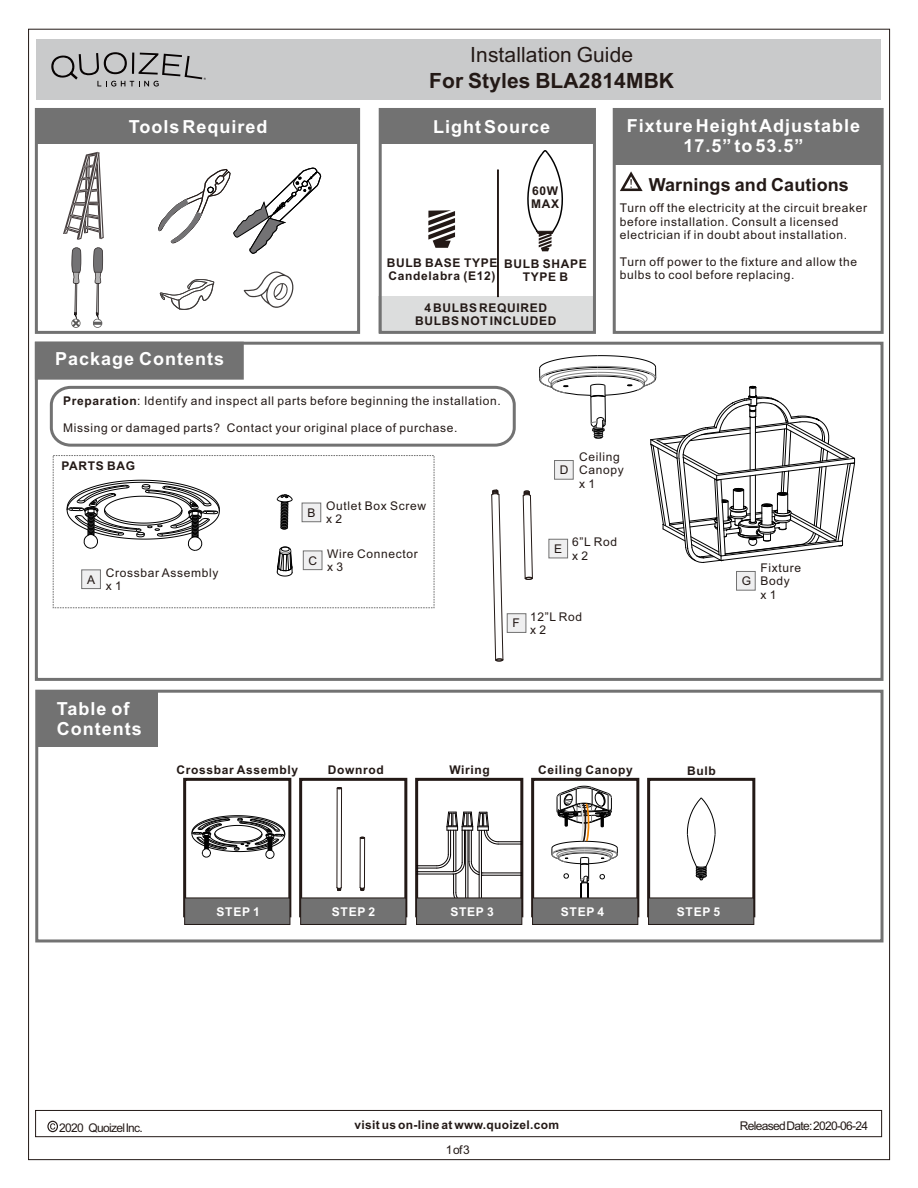
<style>
.page{position:relative;width:918px;height:1188px;background:#fff}
.page>*{position:absolute;margin:0;border:0;box-sizing:border-box;transform-origin:0 0}
.t1{font:700 21px "Arial";letter-spacing:.005em;color:#231916}
.t2{font:21px "Arial";letter-spacing:.005em;color:#231916}
.t3{font:700 18px/20.1px "Arial";letter-spacing:.055em;color:#fff}
.t4{font:700 18px "Arial";letter-spacing:.005em;color:#231916}
.t5{font:12px/13.4px "Arial";letter-spacing:.055em;color:#231916}
.t6{font:700 12px/13.4px "Arial";letter-spacing:.055em;color:#231916;text-align:center}
.t7{font:12px "Arial";letter-spacing:-.055em;color:#231916}
.t8{font:700 12px "Arial";letter-spacing:.03em;color:#231916}
.t9{font:700 12px "Arial";letter-spacing:.055em;color:#fff}
.s1{font-weight:700}
</style>
<div class="page">
<div style="left:36px;top:39px;width:845px;height:61px;background:#c9cacb"></div>
<svg style="left:47px;top:1121px;width:11px;height:11px"></svg>
<div style="left:35px;top:1110px;width:847px;height:27px;border:1px solid #231916"></div>
<svg style="left:34px;top:341px;width:211px;height:40px;background:#7a7a7a"></svg>
<svg style="left:491px;top:489px;width:42px;height:173px"></svg>
<svg style="left:736px;top:571px;width:20px;height:20px"></svg>
<div style="left:35px;top:342px;width:849px;height:339px;border:3px solid #727272"></div>
<div style="left:37px;top:691px;width:120px;height:56px;background:#727272"></div>
<div style="left:35px;top:690px;width:849px;height:252px;border:3px solid #727272"></div>
<div style="left:299px;top:778px;width:108px;height:139px;border:3px solid #231916"></div>
<div style="left:415px;top:778px;width:108px;height:139px;border:3px solid #231916"></div>
<div style="left:647px;top:778px;width:108px;height:139px;border:3px solid #231916"></div>
<svg style="left:300px;top:898px;width:106px;height:27px;background:#6c6b6b"></svg>
<svg style="left:416px;top:811px;width:106px;height:114px"></svg>
<svg style="left:648px;top:898px;width:106px;height:27px;background:#6c6b6b"></svg>
<hr style="left:341px;top:788px;width:1px;height:100px;background:#231916">
<hr style="left:337px;top:788px;width:1px;height:100px;background:#231916">
<svg style="left:336px;top:787px;width:6px;height:3px"></svg>
<svg style="left:336px;top:887px;width:6px;height:5px"></svg>
<hr style="left:364px;top:838px;width:1px;height:50px;background:#231916">
<hr style="left:360px;top:838px;width:1px;height:50px;background:#231916">
<svg style="left:359px;top:836px;width:6px;height:3px"></svg>
<svg style="left:359px;top:887px;width:6px;height:4px"></svg>
<div style="left:531px;top:778px;width:108px;height:139px;border:3px solid #231916"></div>
<svg style="left:532px;top:785px;width:106px;height:140px"></svg>
<div style="left:50px;top:386px;width:466px;height:61px;border:3px solid #727272;border-radius:18px"></div>
<div style="left:35px;top:108px;width:325px;height:226px;border:3px solid #727272"></div>
<div style="left:36px;top:109px;width:323px;height:35px;background:#727272"></div>
<svg style="left:63px;top:152px;width:41px;height:88px"></svg>
<svg style="left:71px;top:247px;width:10px;height:81px"></svg>
<svg style="left:93px;top:247px;width:10px;height:81px"></svg>
<div style="left:613px;top:108px;width:271px;height:226px;border:3px solid #727272"></div>
<div style="left:614px;top:109px;width:268px;height:56px;background:#727272"></div>
<svg style="left:244px;top:271px;width:50px;height:37px"></svg>
<svg style="left:160px;top:279px;width:54px;height:31px"></svg>
<svg style="left:158px;top:167px;width:164px;height:87px"></svg>
<svg style="left:620px;top:171px;width:23px;height:20px"></svg>
<svg style="left:51px;top:52px;width:155px;height:35px"></svg>
<div style="left:53px;top:455px;width:381px;height:153px;border:1px dashed #727272"></div>
<svg style="left:81px;top:569px;width:20px;height:20px"></svg>
<svg style="left:276px;top:494px;width:17px;height:36px"></svg>
<svg style="left:301px;top:502px;width:21px;height:20px"></svg>
<svg style="left:277px;top:546px;width:16px;height:31px"></svg>
<svg style="left:303px;top:550px;width:20px;height:20px"></svg>
<div style="left:378px;top:296px;width:215px;height:36px;background:#dcdddd"></div>
<div style="left:379px;top:108px;width:217px;height:226px;border:3px solid #727272"></div>
<div style="left:380px;top:109px;width:214px;height:35px;background:#727272"></div>
<svg style="left:497px;top:170px;width:2px;height:127px"></svg>
<svg style="left:428px;top:210px;width:27px;height:38px"></svg>
<svg style="left:527px;top:150px;width:36px;height:101px"></svg>
<svg style="left:687px;top:797px;width:29px;height:84px"></svg>
<svg style="left:539px;top:303px;width:317px;height:260px"></svg>
<div style="left:183px;top:778px;width:108px;height:139px;border:3px solid #231916"></div>
<svg style="left:184px;top:898px;width:106px;height:27px;background:#6c6b6b"></svg>
<svg style="left:191px;top:815px;width:95px;height:44px"></svg>
<svg style="left:66px;top:479px;width:154px;height:72px"></svg>
<h1 class="t2" style="left:470px;top:47px;width:164px">Installation Guide</h1>
<h2 class="t3" style="left:129px;top:118px;width:140px">Tools Required</h2>
<h2 class="t3" style="left:55px;top:351px;width:171px">Package Contents</h2>
<h1 class="t1" style="left:429px;top:72px;width:246px">For Styles BLA2814MBK</h1>
<h2 class="t3" style="left:433px;top:118px;width:118px">Light Source</h2>
<p class="t6" style="left:531px;top:185px;width:29px;text-align:left">60W<br>MAX</p>
<p class="t6" style="left:387px;top:257px;width:112px;text-align:left">BULB BASE TYPE<br>Candelabra (E12)</p>
<p class="t6" style="left:504px;top:258px;width:84px">BULB SHAPE<br>TYPE B</p>
<p class="t6" style="left:415px;top:302px;width:143px">4 BULBS REQUIRED<br>BULBS NOT INCLUDED</p>
<h2 class="t3" style="left:627px;top:117px;width:235px;text-align:center">Fixture Height Adjustable<br>17.5” to 53.5”</h2>
<h2 class="t4" style="left:649px;top:178px;width:202px">Warnings and Cautions</h2>
<p class="t5" style="left:620px;top:202px;width:249px">Turn off the electricity at the circuit breaker before installation. Consult a licensed electrician if in doubt about installation.</p>
<p class="t5" style="left:620px;top:256px;width:239px">Turn off power to the fixture and allow the bulbs to cool before replacing.</p>
<p class="t5" style="left:63px;top:395px;width:439px"><span class="s1">Preparation</span>: Identify and inspect all parts before beginning the installation.</p>
<p class="t5" style="left:63px;top:422px;width:396px">Missing or damaged parts? Contact your original place of purchase.</p>
<p class="t6" style="left:61px;top:460px;width:75px">PARTS BAG</p>
<p class="t5" style="left:87px;top:574px;width:10px">A</p>
<p class="t5" style="left:106px;top:567px;width:114px">Crossbar Assembly x 1</p>
<p class="t5" style="left:307px;top:507px;width:10px">B</p>
<p class="t5" style="left:326px;top:500px;width:102px">Outlet Box Screw x 2</p>
<p class="t5" style="left:309px;top:555px;width:10px">C</p>
<p class="t5" style="left:327px;top:548px;width:92px">Wire Connector x 3</p>
<p class="t5" style="left:560px;top:464px;width:10px">D</p>
<p class="t5" style="left:579px;top:451px;width:46px">Ceiling<br>Canopy x 1</p>
<p class="t5" style="left:554px;top:543px;width:10px">E</p>
<p class="t5" style="left:572px;top:536px;width:46px">6”L Rod x 2</p>
<p class="t5" style="left:513px;top:618px;width:9px">F</p>
<p class="t5" style="left:530px;top:611px;width:54px">12”L Rod x 2</p>
<h2 class="t3" style="left:57px;top:700px;width:86px">Table of<br>Contents</h2>
<p class="t6" style="left:177px;top:764px;width:123px">Crossbar Assembly</p>
<p class="t6" style="left:538px;top:764px;width:96px">Ceiling Canopy</p>
<p class="t6" style="left:328px;top:764px;width:57px">Downrod</p>
<p class="t6" style="left:449px;top:764px;width:42px">Wiring</p>
<p class="t6" style="left:687px;top:765px;width:30px">Bulb</p>
<p class="t5" style="left:742px;top:575px;width:11px">G</p>
<p class="t5" style="left:761px;top:562px;width:42px">Fixture<br>Body<br>x 1</p>
<p class="t9" style="left:217px;top:907px;width:45px">STEP 1</p>
<p class="t9" style="left:332px;top:907px;width:45px">STEP 2</p>
<p class="t9" style="left:450px;top:907px;width:45px">STEP 3</p>
<p class="t9" style="left:677px;top:907px;width:45px">STEP 5</p>
<p class="t9" style="left:561px;top:907px;width:45px">STEP 4</p>
<p class="t7" style="left:59px;top:1123px;width:85px">2020 Quoizel Inc.</p>
<p class="t8" style="left:354px;top:1120px;width:206px">visit us on-line at www.quoizel.com</p>
<p class="t7" style="left:740px;top:1122px;width:130px">Released Date: 2020-06-24</p>
<p class="t5" style="left:446px;top:1144px;width:25px">1 of 3</p>
</div>
